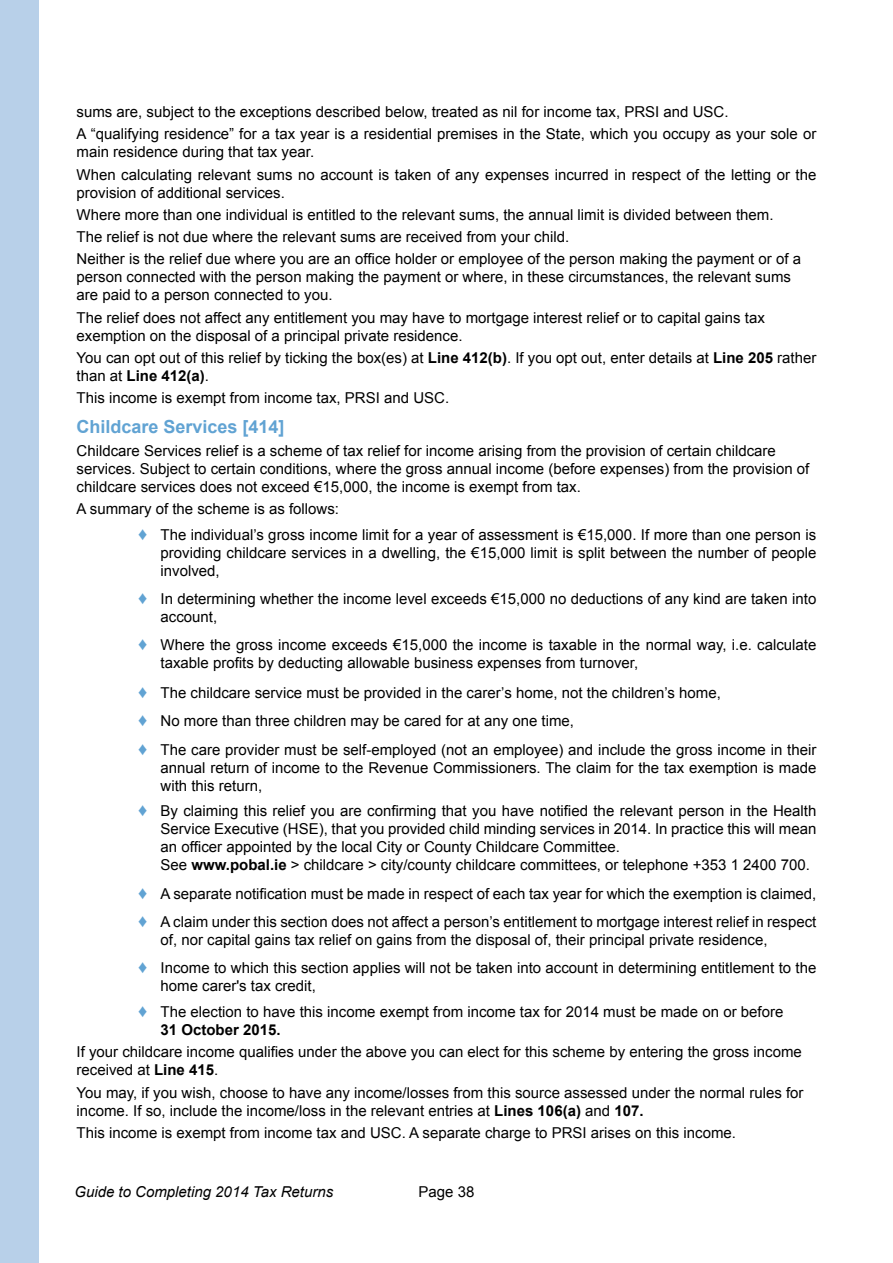
<style>
.page{position:relative;width:893px;height:1263px;background:#fff}
.page>*{position:absolute;margin:0;border:0;box-sizing:border-box;transform-origin:0 0}
.t1{font:700 18px "Arial";color:#61a3d3}
.t2{font:15px/18px "Arial";color:#000}
.t3{font:italic 15px "Arial";color:#000}
.t4{font:700 15px "Arial";color:#000}
.s1{font-weight:700}
.s2{font-size:18px;color:#61a3d3}
</style>
<div class="page">
<div style="left:0;top:0;width:38px;height:1263px;background:#b8d0e9"></div>
<p class="t2" style="left:77px;top:101px;width:741px;line-height:22.2px">sums are, subject to the exceptions described below, treated as nil for income tax, PRSI and USC.<br>A “qualifying residence” for a tax year is a residential premises in the State, which you occupy as your sole or</p>
<p class="t2" style="left:77px;top:141px;width:741px;line-height:22.2px">main residence during that tax year.<br>When calculating relevant sums no account is taken of any expenses incurred in respect of the letting or the</p>
<p class="t2" style="left:77px;top:182px;width:726px;line-height:22.2px">provision of additional services.<br>Where more than one individual is entitled to the relevant sums, the annual limit is divided between them.<br>The relief is not due where the relevant sums are received from your child.<br>Neither is the relief due where you are an office holder or employee of the person making the payment or of a</p>
<p class="t2" style="left:77px;top:268px;width:716px">person connected with the person making the payment or where, in these circumstances, the relevant sums are paid to a person connected to you.</p>
<p class="t2" style="left:77px;top:309px;width:690px">The relief does not affect any entitlement you may have to mortgage interest relief or to capital gains tax exemption on the disposal of a principal private residence.</p>
<p class="t2" style="left:77px;top:349px;width:741px">You can opt out of this relief by ticking the box(es) at <span class="s1">Line 412(b)</span>. If you opt out, enter details at <span class="s1">Line 205</span> rather than at <span class="s1">Line 412(a)</span>.</p>
<p class="t2" style="left:77px;top:389px;width:374px">This income is exempt from income tax, PRSI and USC.</p>
<p class="t1" style="left:77px;top:415px;width:210px">Childcare Services [414]</p>
<p class="t2" style="left:77px;top:441px;width:734px">Childcare Services relief is a scheme of tax relief for income arising from the provision of certain childcare services. Subject to certain conditions, where the gross annual income (before expenses) from the provision of childcare services does not exceed €15,000, the income is exempt from tax.</p>
<p class="t2" style="left:138px;top:496px;width:680px;line-height:25.8px;text-indent:-61px">A summary of the scheme is as follows:<br><span class="s2">♦</span> The individual’s gross income limit for a year of assessment is €15,000. If more than one person is</p>
<p class="t2" style="left:161px;top:544px;width:657px">providing childcare services in a dwelling, the €15,000 limit is split between the number of people involved,</p>
<p class="t2" style="left:161px;top:590px;width:657px;text-indent:-22px"><span class="s2">♦</span> In determining whether the income level exceeds €15,000 no deductions of any kind are taken into account,</p>
<p class="t2" style="left:161px;top:636px;width:657px;text-indent:-22px"><span class="s2">♦</span> Where the gross income exceeds €15,000 the income is taxable in the normal way, i.e. calculate taxable profits by deducting allowable business expenses from turnover,</p>
<p class="t2" style="left:138px;top:679px;width:680px;line-height:28.2px"><span class="s2">♦</span> The childcare service must be provided in the carer’s home, not the children’s home,<br><span class="s2">♦</span> No more than three children may be cared for at any one time,<br><span class="s2">♦</span> The care provider must be self-employed (not an employee) and include the gross income in their</p>
<p class="t2" style="left:161px;top:758px;width:657px">annual return of income to the Revenue Commissioners. The claim for the tax exemption is made with this return,</p>
<p class="t2" style="left:161px;top:802px;width:657px;text-indent:-23px"><span class="s2">♦</span> By claiming this relief you are confirming that you have notified the relevant person in the Health Service Executive (HSE), that you provided child minding services in 2014. In practice this will mean an officer appointed by the local City or County Childcare Committee.<br>See <span class="s1">www.pobal.ie</span> &gt; childcare &gt; city/county childcare committees, or telephone +353 1 2400 700.</p>
<p class="t2" style="left:138px;top:879px;width:680px;line-height:28.2px"><span class="s2">♦</span> A separate notification must be made in respect of each tax year for which the exemption is claimed, <span class="s2">♦</span> A claim under this section does not affect a person’s entitlement to mortgage interest relief in respect</p>
<p class="t2" style="left:138px;top:926px;width:680px;line-height:28.2px;text-indent:22px">of, nor capital gains tax relief on gains from the disposal of, their principal private residence,<br><span class="s2">♦</span> Income to which this section applies will not be taken into account in determining entitlement to the</p>
<p class="t2" style="left:138px;top:973px;width:647px;line-height:25.8px;text-indent:22px">home carer's tax credit,<br><span class="s2">♦</span> The election to have this income exempt from income tax for 2014 must be made on or before</p>
<p class="t4" style="left:161px;top:1020px;width:122px">31 October 2015.</p>
<p class="t2" style="left:77px;top:1043px;width:727px">If your childcare income qualifies under the above you can elect for this scheme by entering the gross income received at <span class="s1">Line 415</span>.</p>
<p class="t2" style="left:77px;top:1083px;width:728px">You may, if you wish, choose to have any income/losses from this source assessed under the normal rules for income. If so, include the income/loss in the relevant entries at <span class="s1">Lines 106(a)</span> and <span class="s1">107.</span></p>
<p class="t2" style="left:77px;top:1124px;width:661px">This income is exempt from income tax and USC. A separate charge to PRSI arises on this income.</p>
<p class="t3" style="left:74px;top:1182px;width:260px">Guide to Completing 2014 Tax Returns</p>
<p class="t2" style="left:419px;top:1183px;width:57px">Page 38</p>
</div>
